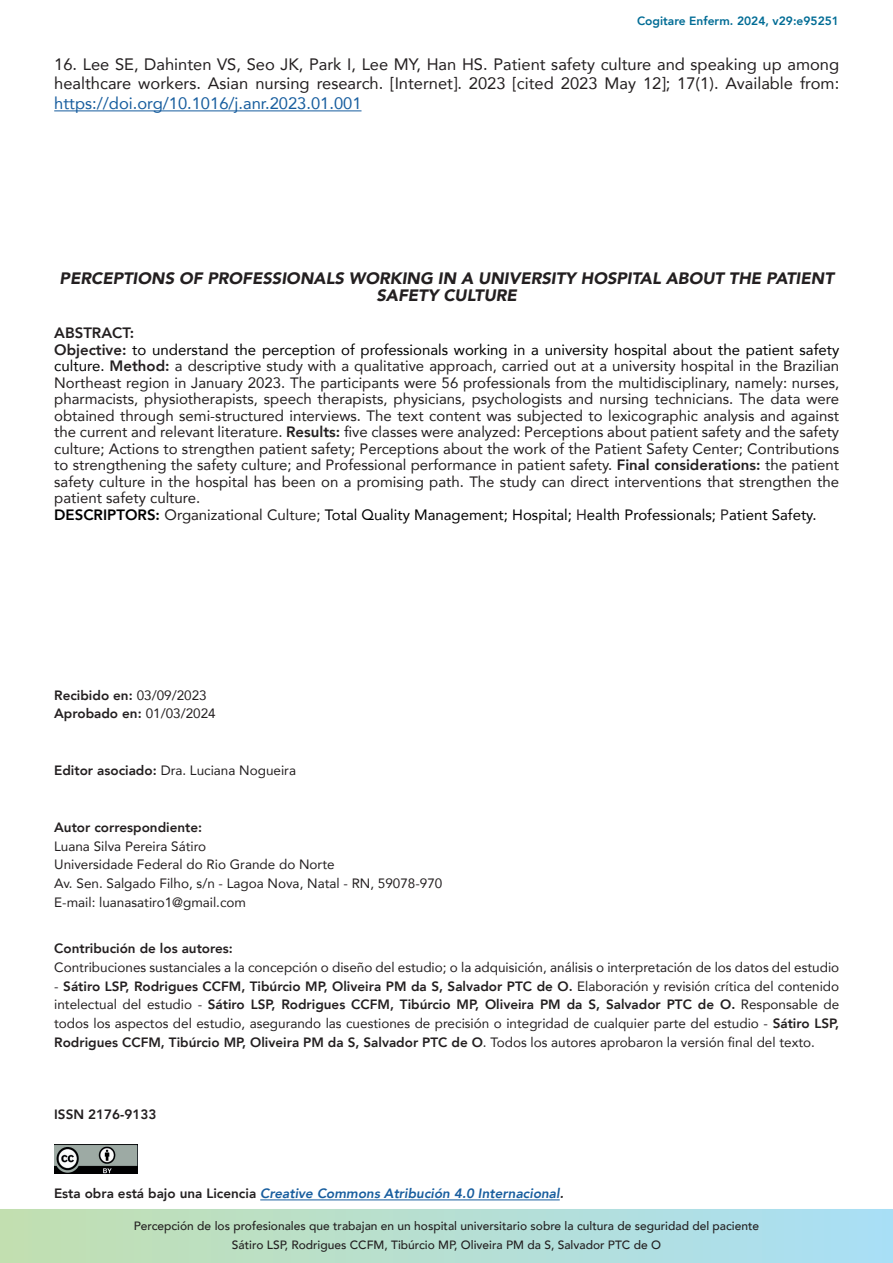
<style>
.page{position:relative;width:893px;height:1263px;background:#fff}
.page>*{position:absolute;margin:0;border:0;box-sizing:border-box;transform-origin:0 0}
.t1{font:16.5px/19.5px "Avenir";color:#231f20;text-align:justify}
.t2{font:italic 900 16.5px/16.5px "Avenir";color:#231f20;text-align:center}
.t3{font:15px/16.5px "Avenir";color:#231f20;text-align:justify}
.t4{font:15px "Avenir";color:#000001}
.t5{font:800 15px "Avenir";color:#231f20}
.Correspondentes{font:13.5px/18.8px "Avenir";color:#231f20;text-align:justify}
.Correspondentes-2{font:800 13.5px "Avenir";color:#231f20}
.t6{font:italic 800 13.5px "Avenir";color:#175d9e}
.Legenda{font:800 13.5px "Avenir";color:#231f20}
.t7{font:500 12px/18.6px "Avenir";color:#231f20;text-align:center}
.t8{font:800 12px "Avenir";color:#006c95}
.s1{color:#175d9e}
.s2{font-weight:800}
.s3{color:#000001}
.s4{color:#231f20}
.s5{font-weight:400}
.s6{font-style:normal;color:#231f20}
</style>
<div class="page">
<svg style="left:0;top:1209px;width:893px;height:54px;background:#b6dfd2"></svg>
<img style="left:55px;top:1144px;width:83px;height:29px">
<hr style="left:260px;top:1199px;width:300px;height:1px;background:#175d9e">
<hr style="left:54px;top:110px;width:307px;height:1px;background:#175d9e">
<p class="t8" style="left:637px;top:10px;width:203px">Cogitare Enferm. 2024, v29:e95251</p>
<p class="t1" style="left:54px;top:54px;width:786px">16. Lee SE, Dahinten VS, Seo JK, Park I, Lee MY, Han HS. Patient safety culture and speaking up among healthcare workers. Asian nursing research. [Internet]. 2023 [cited 2023 May 12]; 17(1). Available from: <span class="s1">https://doi.org/10.1016/j.anr.2023.01.001</span></p>
<p class="t2" style="left:60px;top:270px;width:776px">PERCEPTIONS OF PROFESSIONALS WORKING IN A UNIVERSITY HOSPITAL ABOUT THE PATIENT<br>SAFETY CULTURE</p>
<p class="t5" style="left:54px;top:319px;width:82px">ABSTRACT:</p>
<p class="t3" style="left:54px;top:341px;width:786px"><span class="s2">Objective:</span> <span class="s3">to understand the perception of professionals working in a university hospital about the patient safety culture.</span> <span class="s2">Method:</span> a descriptive study with a qualitative approach, carried out at a university hospital in the Brazilian Northeast region in January 2023. The participants were 56 professionals from the multidisciplinary, namely: nurses, pharmacists, physiotherapists, speech therapists, physicians, psychologists and nursing technicians. The data were obtained through semi-structured interviews. The text content was subjected to lexicographic analysis and against the current and relevant literature. <span class="s2">Results:</span> five classes were analyzed: Perceptions about patient safety and the safety culture; Actions to strengthen patient safety; Perceptions about the work of the Patient Safety Center; Contributions to strengthening the safety culture; and Professional performance in patient safety. <span class="s2">Final considerations:</span> the patient safety culture in the hospital has been on a promising path. The study can direct interventions that strengthen the patient safety culture.</p>
<p class="t4" style="left:54px;top:502px;width:764px"><span class="s2">DESCRIPTORS:</span> <span class="s4">Organizational Culture;</span> Total Quality Management; Hospital; <span class="s4">H</span>ealth Professionals; <span class="s4">P</span>atient Safety.</p>
<p class="Correspondentes-2" style="left:54px;top:683px;width:154px">Recibido en: <span class="s5">03/09/2023</span></p>
<p class="Correspondentes-2" style="left:54px;top:701px;width:163px">Aprobado en: <span class="s5">01/03/2024</span></p>
<p class="Correspondentes" style="left:54px;top:760px;width:243px"><span class="s2">Editor asociado:</span> Dra. Luciana Nogueira</p>
<p class="Correspondentes-2" style="left:54px;top:815px;width:149px">Autor correspondiente:</p>
<p class="Correspondentes" style="left:54px;top:836px;width:154px">Luana Silva Pereira Sátiro</p>
<p class="Correspondentes" style="left:54px;top:855px;width:282px">Universidade Federal do Rio Grande do Norte</p>
<p class="Correspondentes" style="left:54px;top:874px;width:390px">Av. Sen. Salgado Filho, s/n - Lagoa Nova, Natal - RN, 59078-970</p>
<p class="Correspondentes" style="left:54px;top:892px;width:193px">E-mail: luanasatiro1@gmail.com</p>
<p class="Correspondentes-2" style="left:54px;top:936px;width:180px">Contribución de los autores:</p>
<p class="Correspondentes" style="left:54px;top:957px;width:786px">Contribuciones sustanciales a la concepción o diseño del estudio; o la adquisición, análisis o interpretación de los datos del estudio</p>
<p class="Correspondentes" style="left:54px;top:976px;width:786px">- <span class="s2">Sátiro LSP, Rodrigues CCFM, Tibúrcio MP, Oliveira PM da S, Salvador PTC de O.</span> Elaboración y revisión crítica del contenido intelectual del estudio - <span class="s2">Sátiro LSP, Rodrigues CCFM, Tibúrcio MP, Oliveira PM da S, Salvador PTC de O.</span> Responsable de todos los aspectos del estudio, asegurando las cuestiones de precisión o integridad de cualquier parte del estudio - <span class="s2">Sátiro LSP, Rodrigues CCFM, Tibúrcio MP, Oliveira PM da S, Salvador PTC de O</span>. Todos los autores aprobaron la versión final del texto.</p>
<p class="Legenda" style="left:54px;top:1102px;width:104px">ISSN 2176-9133</p>
<p class="t6" style="left:54px;top:1185px;width:511px"><span class="s6">Esta obra está bajo una Licencia</span> Creative Commons Atribución 4.0 Internacional<span class="s4">.</span></p>
<p class="t7" style="left:134px;top:1216px;width:627px">Percepción de los profesionales que trabajan en un hospital universitario sobre la cultura de seguridad del paciente<br>Sátiro LSP, Rodrigues CCFM, Tibúrcio MP, Oliveira PM da S, Salvador PTC de O</p>
</div>
